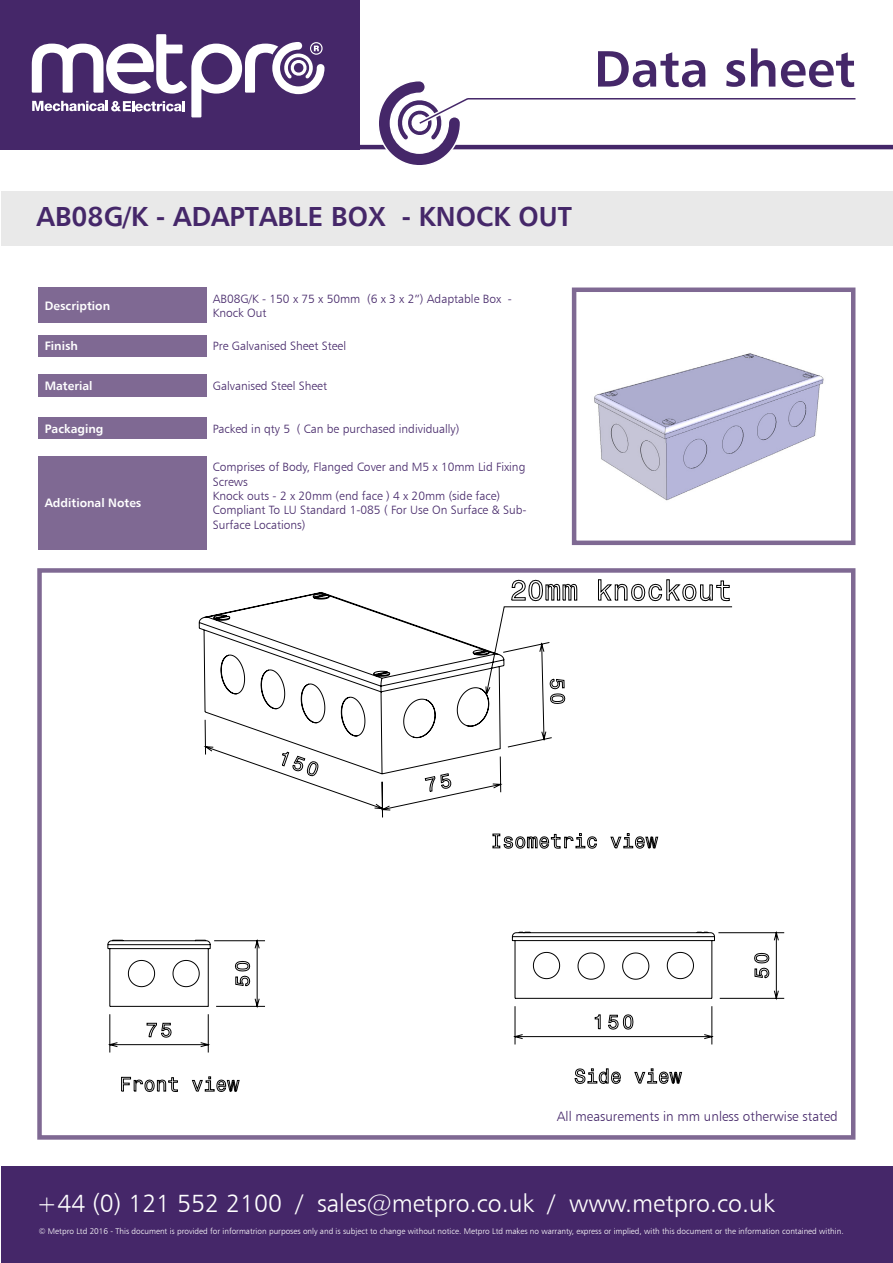
<style>
.page{position:relative;width:893px;height:1263px;background:#fff}
.page>*{position:absolute;margin:0;border:0;box-sizing:border-box;transform-origin:0 0}
.t1{font:51px "Humanist 777 BT Bold B";color:#452769}
.t2{font:27px "Humanist 777 BT Bold B";color:#452769}
.t3{font:24.9px "Humanist 777 BT Light B";color:#fff}
.t4{font:13.5px "Humanist 777 BT Light B";color:#452769}
.t5{font:12px/14.4px "Humanist 777 BT Light B";color:#452769}
.t6{font:12px "Humanist 777 BT Bold B";color:#fff}
.t7{font:8.25px "Humanist 777 BT Light B";color:#fff}
</style>
<div class="page">
<hr style="left:359px;top:145px;width:30px;height:4px;background:#452769">
<div style="left:572px;top:287px;width:283px;height:258px;border:4px solid #7f6993"></div>
<div style="left:1px;top:1167px;width:892px;height:96px;background:#452769"></div>
<div style="left:1px;top:191px;width:892px;height:55px;background:#e9e9e9"></div>
<div style="left:0;top:0;width:359px;height:149px;background:#452769"></div>
<div style="left:37px;top:568px;width:818px;height:572px;border:4px solid #7f6993"></div>
<div style="left:39px;top:287px;width:168px;height:36px;background:#7f6993"></div>
<div style="left:39px;top:335px;width:168px;height:21px;background:#7f6993"></div>
<div style="left:39px;top:374px;width:168px;height:22px;background:#7f6993"></div>
<div style="left:39px;top:418px;width:168px;height:21px;background:#7f6993"></div>
<svg style="left:32px;top:34px;width:293px;height:83px"></svg>
<hr style="left:449px;top:145px;width:444px;height:4px;background:#452769">
<hr style="left:467px;top:98px;width:388px;height:2px;background:#452769">
<svg style="left:377px;top:81px;width:95px;height:84px"></svg>
<img style="left:594px;top:353px;width:230px;height:148px">
<svg style="left:107px;top:579px;width:626px;height:513px"></svg>
<svg style="left:112px;top:931px;width:673px;height:153px"></svg>
<div style="left:580px;top:483px;width:24px;height:53px;background:#fff"></div>
<div style="left:39px;top:456px;width:168px;height:93px;background:#7f6993"></div>
<p class="t1" style="left:594px;top:37px;width:263px">Data sheet</p>
<p class="t2" style="left:37px;top:200px;width:537px">AB08G/K - ADAPTABLE BOX - KNOCK OUT</p>
<p class="t6" style="left:45px;top:298px;width:67px">Description</p>
<p class="t5" style="left:213px;top:291px;width:300px">AB08G/K - 150 x 75 x 50mm (6 x 3 x 2”) Adaptable Box -<br>Knock Out</p>
<p class="t6" style="left:45px;top:339px;width:35px">Finish</p>
<p class="t5" style="left:213px;top:339px;width:135px">Pre Galvanised Sheet Steel</p>
<p class="t6" style="left:45px;top:378px;width:49px">Material</p>
<p class="t5" style="left:213px;top:378px;width:116px">Galvanised Steel Sheet</p>
<p class="t6" style="left:45px;top:421px;width:60px">Packaging</p>
<p class="t5" style="left:213px;top:421px;width:248px">Packed in qty 5 ( Can be purchased individually)</p>
<p class="t6" style="left:45px;top:495px;width:98px">Additional Notes</p>
<p class="t5" style="left:213px;top:460px;width:314px">Comprises of Body, Flanged Cover and M5 x 10mm Lid Fixing<br>Screws</p>
<p class="t5" style="left:213px;top:488px;width:289px">Knock outs - 2 x 20mm (end face ) 4 x 20mm (side face)</p>
<p class="t5" style="left:213px;top:503px;width:315px">Compliant To LU Standard 1-085 ( For Use On Surface &amp; Sub-<br>Surface Locations)</p>
<p class="t4" style="left:557px;top:1108px;width:282px">All measurements in mm unless otherwise stated</p>
<p class="t3" style="left:37px;top:1188px;width:739px">+44 (0) 121 552 2100 / sales@metpro.co.uk / www.metpro.co.uk</p>
<p class="t7" style="left:39px;top:1226px;width:806px">© Metpro Ltd 2016 - This document is provided for informatrion purposes only and is subject to change without notice. Metpro Ltd makes no warranty, express or implied, with this document or the information contained within.</p>
</div>
